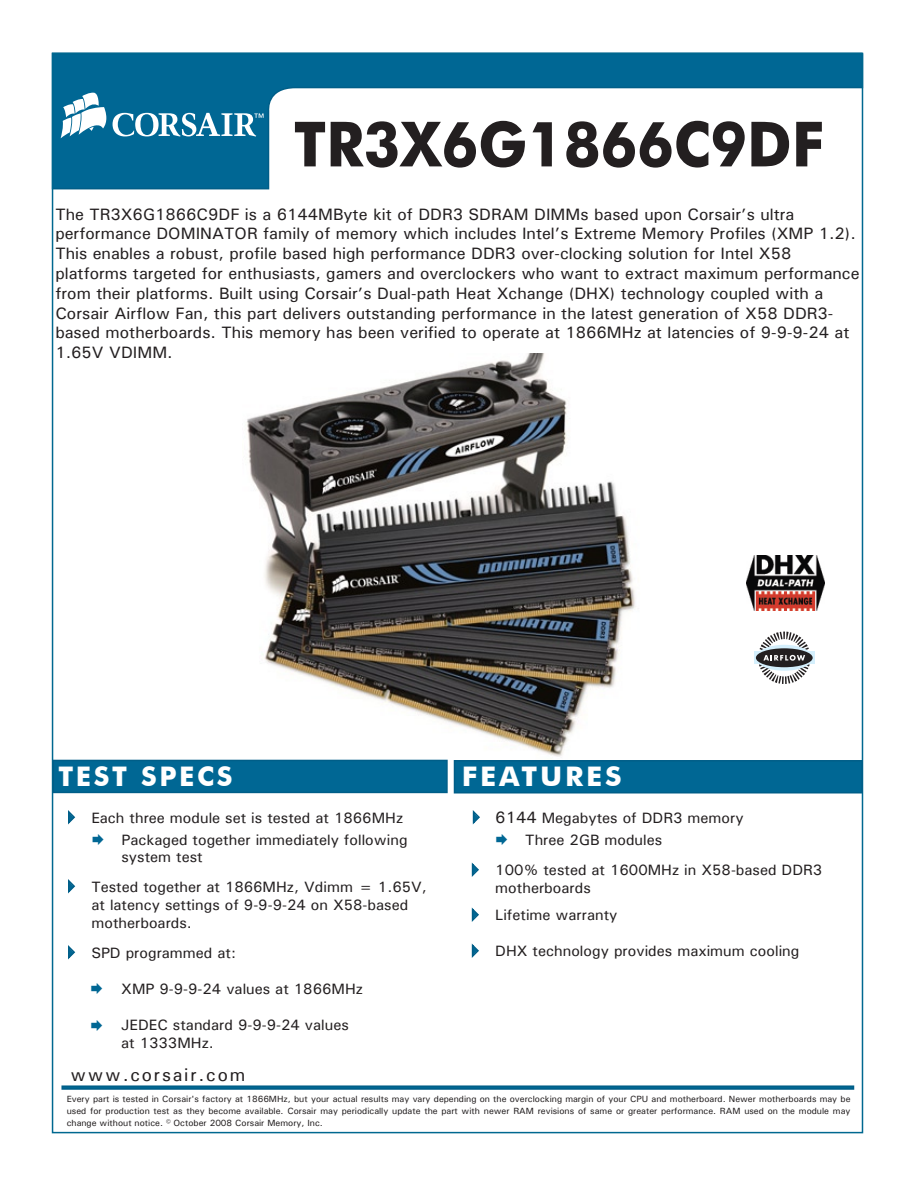
<style>
.page{position:relative;width:918px;height:1188px;background:#fff}
.page>*{position:absolute;margin:0;border:0;box-sizing:border-box;transform-origin:0 0}
.t1{font:700 62.4px "Futura BT";color:#231f20;scale:.94 1}
.t2{font:700 27px "Futura BT";letter-spacing:.1em;color:#fff}
.t3{font:700 27px "Futura BT";letter-spacing:.1em;color:#fff;scale:1.05 1}
.t4{font:500 18px "Univers";letter-spacing:.1em;color:#231f20}
.t5{font:500 16.5px/19.8px "Univers";color:#231f20}
.t6{font:500 15px/18px "Univers";color:#231f20}
.t7{font:500 9px/12px "Univers";color:#231f20;text-align:justify}
.s1{font-size:16.5px}
</style>
<div class="page">
<img style="left:243px;top:353px;width:393px;height:418px">
<svg style="left:51px;top:52px;width:813px;height:138px"></svg>
<div style="left:454px;top:760px;width:409px;height:34px;background:#006794;border:2px solid #005e88"></div>
<div style="left:53px;top:760px;width:395px;height:33px;background:#006794;border:2px solid #005e88"></div>
<svg style="left:61px;top:1085px;width:793px;height:5px;background:#24779b"></svg>
<svg style="left:61px;top:92px;width:45px;height:46px"></svg>
<svg style="left:113px;top:113px;width:151px;height:24px"></svg>
<img style="left:746px;top:555px;width:79px;height:56px">
<div style="left:758px;top:632px;width:52px;height:52px;border:8px dashed #231f20;border-radius:50%"></div>
<svg style="left:756px;top:645px;width:57px;height:26px"></svg>
<svg style="left:754px;top:652px;width:60px;height:12px"></svg>
<div style="left:756px;top:648px;width:57px;height:19px;background:#231f20;border-radius:50%"></div>
<svg style="left:763px;top:655px;width:42px;height:6px"></svg>
<svg style="left:472px;top:810px;width:8px;height:15px"></svg>
<svg style="left:471px;top:862px;width:8px;height:15px"></svg>
<svg style="left:471px;top:907px;width:8px;height:15px"></svg>
<svg style="left:471px;top:943px;width:8px;height:15px"></svg>
<svg style="left:68px;top:810px;width:8px;height:15px"></svg>
<svg style="left:68px;top:879px;width:8px;height:15px"></svg>
<svg style="left:68px;top:945px;width:8px;height:15px"></svg>
<h1 class="t1" style="left:294px;top:106px;width:565px">TR3X6G1866C9DF</h1>
<p class="t5" style="left:55px;top:204px;width:806px">The TR3X6G1866C9DF is a 6144MByte kit of DDR3 SDRAM DIMMs based upon Corsair’s ultra performance DOMINATOR family of memory which includes Intel’s Extreme Memory Profiles (XMP 1.2).<br>This enables a robust, profile based high performance DDR3 over-clocking solution for Intel X58 platforms targeted for enthusiasts, gamers and overclockers who want to extract maximum performance from their platforms. Built using Corsair’s Dual-path Heat Xchange (DHX) technology coupled with a Corsair Airflow Fan, this part delivers outstanding performance in the latest generation of X58 DDR3- based motherboards. This memory has been verified to operate at 1866MHz at latencies of 9-9-9-24 at 1.65V VDIMM.</p>
<h2 class="t2" style="left:58px;top:760px;width:176px">TEST SPECS</h2>
<h2 class="t3" style="left:462px;top:760px;width:154px">FEATURES</h2>
<p class="t6" style="left:91px;top:806px;width:318px;line-height:22.5px;text-align:right">Each three module set is tested at 1866MHz<br>Packaged together immediately following</p>
<p class="t6" style="left:91px;top:841px;width:337px;line-height:30px;text-indent:30px">system test<br>Tested together at 1866MHz, Vdimm = 1.65V,</p>
<p class="t6" style="left:91px;top:895px;width:318px">at latency settings of 9-9-9-24 on X58-based motherboards.</p>
<p class="t6" style="left:91px;top:943px;width:146px">SPD programmed at:</p>
<p class="t6" style="left:121px;top:979px;width:243px">XMP 9-9-9-24 values at 1866MHz</p>
<p class="t6" style="left:121px;top:1015px;width:229px">JEDEC standard 9-9-9-24 values at 1333MHz.</p>
<p class="t6" style="left:525px;top:806px;width:220px;line-height:22.5px;text-indent:-30px"><span class="s1">6144</span> Megabytes of DDR3 memory<br>Three 2GB modules</p>
<p class="t6" style="left:495px;top:861px;width:328px">100% tested at 1600MHz in X58-based DDR3 motherboards</p>
<p class="t6" style="left:495px;top:906px;width:124px">Lifetime warranty</p>
<p class="t6" style="left:495px;top:942px;width:306px">DHX technology provides maximum cooling</p>
<p class="t4" style="left:71px;top:1064px;width:176px">www.corsair.com</p>
<p class="t7" style="left:67px;top:1093px;width:785px">Every part is tested in Corsair's factory at 1866MHz, but your actual results may vary depending on the overclocking margin of your CPU and motherboard. Newer motherboards may be used for production test as they become available. Corsair may periodically update the part with newer RAM revisions of same or greater performance. RAM used on the module may change without notice. © October 2008 Corsair Memory, Inc.</p>
</div>
